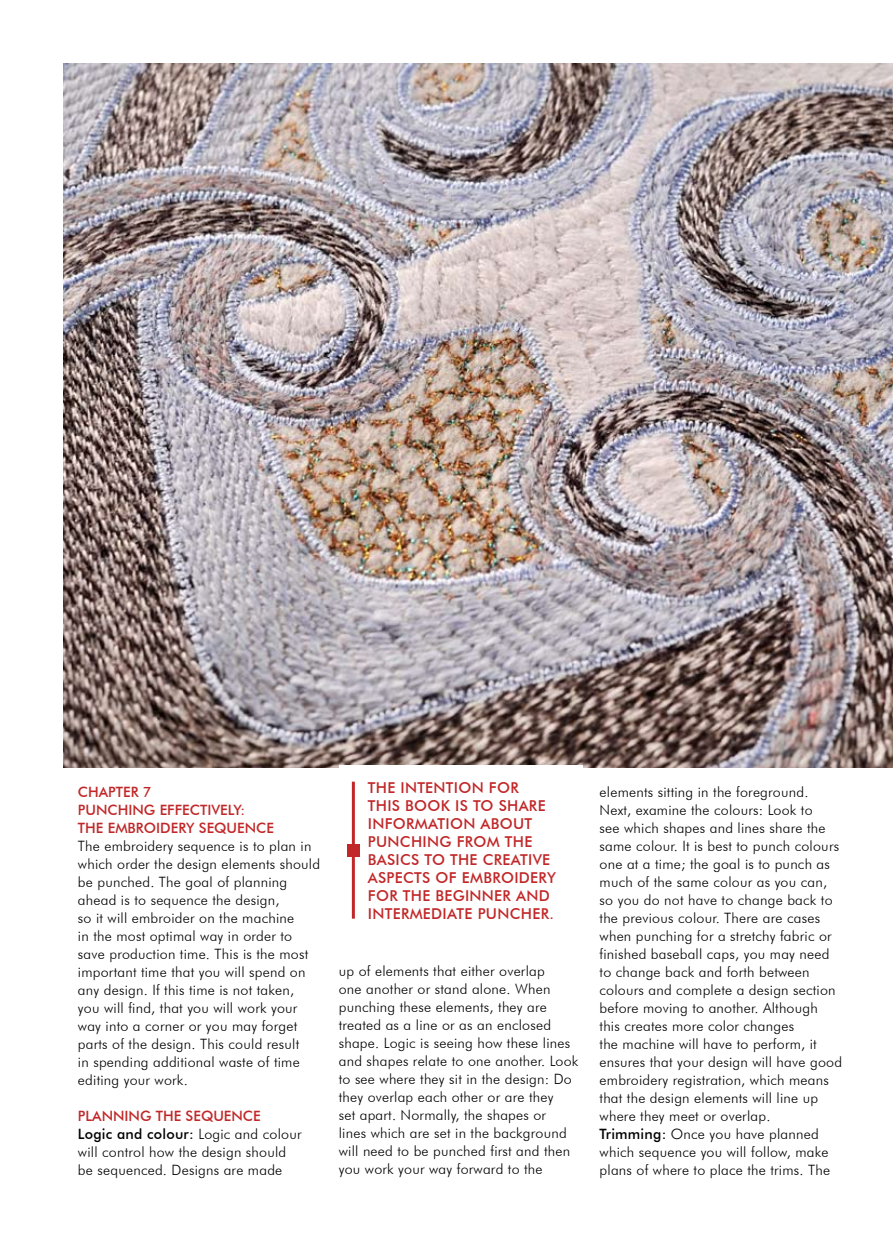
<style>
.page{position:relative;width:893px;height:1255px;background:#fff}
.page>*{position:absolute;margin:0;border:0;box-sizing:border-box;transform-origin:0 0}
.t1{font:500 15px/18px "Futura BT";letter-spacing:.02em;color:#c12728}
.t2{font:300 14.25px/18px "Futura BT";letter-spacing:.015em;color:#000}
.t3{font:500 14.25px/18px "Futura BT";color:#c12728}
.s1{font-weight:500;color:#c12728}
.s2{font-weight:500}
</style>
<div class="page">
<img style="left:64px;top:64px;width:829px;height:703px">
<div style="left:339px;top:765px;width:244px;height:178px;background:#fff"></div>
<div style="left:347px;top:843px;width:13px;height:13px;background:#c12728"></div>
<hr style="left:352px;top:781px;width:3px;height:137px;background:#c12728">
<p class="t3" style="left:78px;top:782px;width:198px">CHAPTER 7<br>PUNCHING EFFECTIVELY:<br>THE EMBROIDERY SEQUENCE</p>
<p class="t2" style="left:78px;top:836px;width:244px">The embroidery sequence is to plan in which order the design elements should be punched. The goal of planning ahead is to sequence the design,<br>so it will embroider on the machine<br>in the most optimal way in order to save production time. This is the most important time that you will spend on any design. If this time is not taken,<br>you will find, that you will work your way into a corner or you may forget parts of the design. This could result<br>in spending additional waste of time editing your work.</p>
<p class="t2" style="left:78px;top:1106px;width:225px"><span class="s1">PLANNING THE SEQUENCE<br></span><span class="s2">LOGIC AND COLOUR:</span> Logic and colour will control how the design should be sequenced. Designs are made</p>
<p class="t1" style="left:368px;top:778px;width:190px">THE INTENTION FOR<br>THIS BOOK IS TO SHARE<br>INFORMATION ABOUT<br>PUNCHING FROM THE<br>BASICS TO THE CREATIVE<br>ASPECTS OF EMBROIDERY<br>FOR THE BEGINNER AND<br>INTERMEDIATE PUNCHER.</p>
<p class="t2" style="left:339px;top:961px;width:241px">up of elements that either overlap<br>one another or stand alone. When punching these elements, they are treated as a line or as an enclosed shape. Logic is seeing how these lines and shapes relate to one another. Look to see where they sit in the design: Do they overlap each other or are they<br>set apart. Normally, the shapes or<br>lines which are set in the background will need to be punched first and then you work your way forward to the</p>
<p class="t2" style="left:600px;top:782px;width:244px">elements sitting in the foreground.<br>Next, examine the colours: Look to<br>see which shapes and lines share the same colour. It is best to punch colours one at a time; the goal is to punch as much of the same colour as you can, so you do not have to change back to the previous colour. There are cases when punching for a stretchy fabric or finished baseball caps, you may need to change back and forth between colours and complete a design section before moving to another. Although<br>this creates more color changes<br>the machine will have to perform, it ensures that your design will have good embroidery registration, which means that the design elements will line up where they meet or overlap.<br><span class="s2">TRIMMING:</span> Once you have planned which sequence you will follow, make plans of where to place the trims. The</p>
</div>
